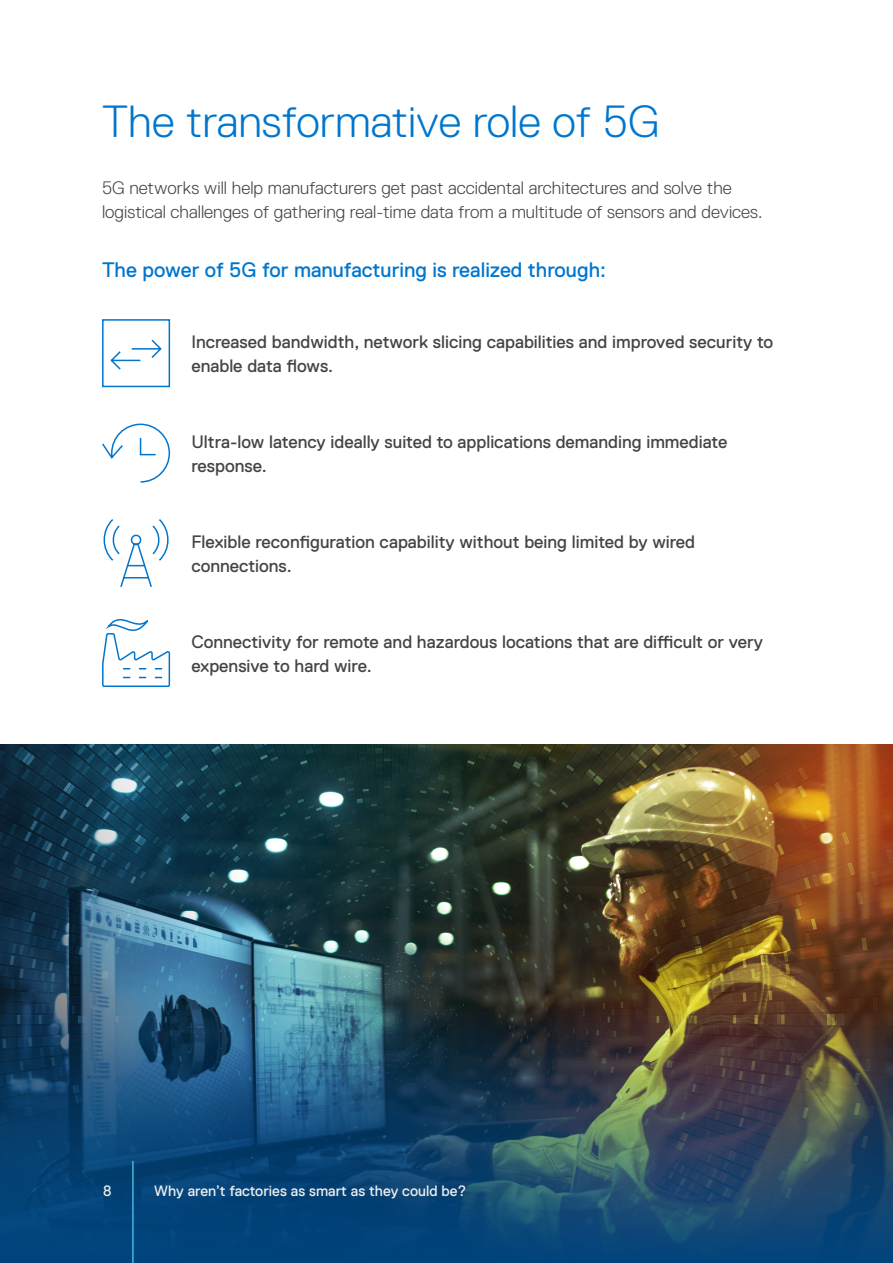
<style>
.page{position:relative;width:893px;height:1263px;background:#fff}
.page>*{position:absolute;margin:0;border:0;box-sizing:border-box;transform-origin:0 0}
.t1{font:300 45px "Dell Replica";color:#0076ce}
.t2{font:21px "Dell Replica";color:#0076ce}
.t3{font:18px/24px "Dell Replica";color:#444}
.t4{font:300 18px/24px "Dell Replica";color:#444}
.t5{font:15px "Dell Replica";color:#eee}
</style>
<div class="page">
<svg style="left:102px;top:319px;width:69px;height:69px"></svg>
<svg style="left:102px;top:619px;width:69px;height:68px"></svg>
<svg style="left:102px;top:423px;width:69px;height:60px"></svg>
<img style="left:0;top:744px;width:893px;height:259px">
<img style="left:0;top:1003px;width:893px;height:260px">
<svg style="left:103px;top:519px;width:66px;height:68px"></svg>
<hr style="left:132px;top:1161px;width:2px;height:102px;background:#41b6e6">
<p class="t1" style="left:102px;top:97px;width:559px">The transformative role of 5G</p>
<p class="t4" style="left:102px;top:176px;width:662px">5G networks will help manufacturers get past accidental architectures and solve the logistical challenges of gathering real-time data from a multitude of sensors and devices.</p>
<p class="t2" style="left:102px;top:258px;width:505px">The power of 5G for manufacturing is realized through:</p>
<p class="t3" style="left:191px;top:330px;width:583px">Increased bandwidth, network slicing capabilities and improved security to enable data flows.</p>
<p class="t3" style="left:191px;top:430px;width:538px">Ultra-low latency ideally suited to applications demanding immediate response.</p>
<p class="t3" style="left:191px;top:530px;width:505px">Flexible reconfiguration capability without being limited by wired connections.</p>
<p class="t3" style="left:191px;top:630px;width:573px">Connectivity for remote and hazardous locations that are difficult or very expensive to hard wire.</p>
<p class="t5" style="left:103px;top:1182px;width:10px">8</p>
<p class="t5" style="left:154px;top:1182px;width:314px">Why aren’t factories as smart as they could be?</p>
</div>
